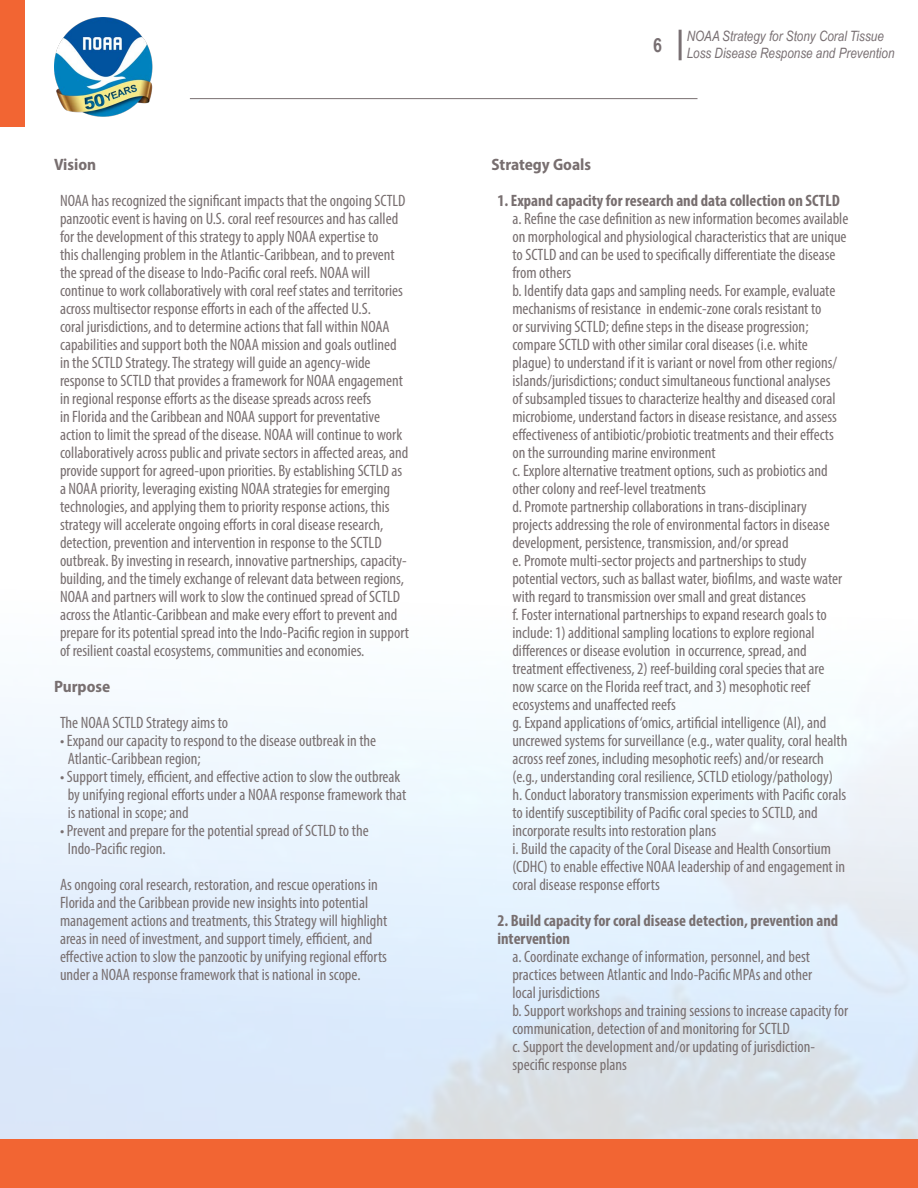
<style>
.page{position:relative;width:918px;height:1188px;background:#fff}
.page>*{position:absolute;margin:0;border:0;box-sizing:border-box;transform-origin:0 0}
.t1{font:700 19.5px "Arial Narrow";color:#786f72}
.SubStrategies{font:condensed 16.5px/18px "Myriad Pro";color:#786f70}
.t2{font:700 condensed 16.5px/18px "Myriad Pro";color:#786f70}
.t3{font:700 semi-condensed 16.5px "Myriad Pro";color:#786f70}
.t4{font:italic 14.25px/16.5px "Arial Narrow";color:#786f72}
</style>
<div class="page">
<img style="left:54px;top:18px;width:99px;height:99px">
<hr style="left:679px;top:30px;width:3px;height:30px;background:#786f72">
<div style="left:1px;top:1139px;width:917px;height:49px;background:#f26533"></div>
<hr style="left:190px;top:98px;width:507px;height:1px;background:#786f70">
<div style="left:0;top:1px;width:25px;height:126px;background:#f26533"></div>
<p class="t3" style="left:54px;top:154px;width:44px">Vision</p>
<p class="SubStrategies" style="left:60px;top:191px;width:351px">NOAA has recognized the significant impacts that the ongoing SCTLD panzootic event is having on U.S. coral reef resources and has called for the development of this strategy to apply NOAA expertise to<br>this challenging problem in the Atlantic-Caribbean, and to prevent the spread of the disease to Indo-Pacific coral reefs. NOAA will continue to work collaboratively with coral reef states and territories across multisector response efforts in each of the affected U.S.<br>coral jurisdictions, and to determine actions that fall within NOAA capabilities and support both the NOAA mission and goals outlined in the SCTLD Strategy. The strategy will guide an agency-wide response to SCTLD that provides a framework for NOAA engagement in regional response efforts as the disease spreads across reefs<br>in Florida and the Caribbean and NOAA support for preventative action to limit the spread of the disease. NOAA will continue to work collaboratively across public and private sectors in affected areas, and provide support for agreed-upon priorities. By establishing SCTLD as a NOAA priority, leveraging existing NOAA strategies for emerging technologies, and applying them to priority response actions, this strategy will accelerate ongoing efforts in coral disease research, detection, prevention and intervention in response to the SCTLD outbreak. By investing in research, innovative partnerships, capacity&shy;building, and the timely exchange of relevant data between regions, NOAA and partners will work to slow the continued spread of SCTLD across the Atlantic-Caribbean and make every effort to prevent and prepare for its potential spread into the Indo-Pacific region in support of resilient coastal ecosystems, communities and economies.</p>
<p class="t3" style="left:54px;top:676px;width:58px">Purpose</p>
<p class="SubStrategies" style="left:60px;top:713px;width:170px">The NOAA SCTLD Strategy aims to</p>
<p class="SubStrategies" style="left:68px;top:731px;width:310px;text-indent:-8px">• Expand our capacity to respond to the disease outbreak in the<br>Atlantic-Caribbean region;</p>
<p class="SubStrategies" style="left:68px;top:767px;width:340px;text-indent:-8px">• Support timely, efficient, and effective action to slow the outbreak by unifying regional efforts under a NOAA response framework that is national in scope; and</p>
<p class="SubStrategies" style="left:68px;top:821px;width:302px;text-indent:-8px">• Prevent and prepare for the potential spread of SCTLD to the<br>Indo-Pacific region.</p>
<p class="SubStrategies" style="left:60px;top:875px;width:329px">As ongoing coral research, restoration, and rescue operations in Florida and the Caribbean provide new insights into potential management actions and treatments, this Strategy will highlight areas in need of investment, and support timely, efficient, and effective action to slow the panzootic by unifying regional efforts under a NOAA response framework that is national in scope.</p>
<p class="t1" style="left:653px;top:30px;width:10px">6</p>
<p class="t4" style="left:687px;top:28px;width:209px">NOAA Strategy for Stony Coral Tissue<br>Loss Disease Response and Prevention</p>
<p class="t3" style="left:491px;top:154px;width:101px">Strategy Goals</p>
<p class="t2" style="left:497px;top:191px;width:344px">1. Expand capacity for research and data collection on SCTLD</p>
<p class="SubStrategies" style="left:512px;top:209px;width:338px">a. Refine the case definition as new information becomes available on morphological and physiological characteristics that are unique to SCTLD and can be used to specifically differentiate the disease from others</p>
<p class="SubStrategies" style="left:512px;top:281px;width:326px">b. Identify data gaps and sampling needs. For example, evaluate mechanisms of resistance in endemic-zone corals resistant to<br>or surviving SCTLD; define steps in the disease progression; compare SCTLD with other similar coral diseases (i.e. white plague) to understand if it is variant or novel from other regions/ islands/jurisdictions; conduct simultaneous functional analyses of subsampled tissues to characterize healthy and diseased coral microbiome, understand factors in disease resistance, and assess effectiveness of antibiotic/probiotic treatments and their effects on the surrounding marine environment</p>
<p class="SubStrategies" style="left:512px;top:461px;width:317px">c. Explore alternative treatment options, such as probiotics and other colony and reef-level treatments</p>
<p class="SubStrategies" style="left:512px;top:497px;width:319px">d. Promote partnership collaborations in trans-disciplinary projects addressing the role of environmental factors in disease development, persistence, transmission, and/or spread</p>
<p class="SubStrategies" style="left:512px;top:551px;width:331px">e. Promote multi-sector projects and partnerships to study potential vectors, such as ballast water, biofilms, and waste water with regard to transmission over small and great distances</p>
<p class="SubStrategies" style="left:512px;top:605px;width:316px">f. Foster international partnerships to expand research goals to include: 1) additional sampling locations to explore regional differences or disease evolution in occurrence, spread, and treatment effectiveness, 2) reef-building coral species that are now scarce on the Florida reef tract, and 3) mesophotic reef ecosystems and unaffected reefs</p>
<p class="SubStrategies" style="left:512px;top:713px;width:337px">g. Expand applications of ‘omics, artificial intelligence (AI), and uncrewed systems for surveillance (e.g., water quality, coral health across reef zones, including mesophotic reefs) and/or research (e.g., understanding coral resilience, SCTLD etiology/pathology)</p>
<p class="SubStrategies" style="left:512px;top:785px;width:335px">h. Conduct laboratory transmission experiments with Pacific corals to identify susceptibility of Pacific coral species to SCTLD, and incorporate results into restoration plans</p>
<p class="SubStrategies" style="left:512px;top:839px;width:334px">i. Build the capacity of the Coral Disease and Health Consortium (CDHC) to enable effective NOAA leadership of and engagement in coral disease response efforts</p>
<p class="t2" style="left:497px;top:911px;width:342px">2. Build capacity for coral disease detection, prevention and intervention</p>
<p class="SubStrategies" style="left:512px;top:947px;width:301px">a. Coordinate exchange of information, personnel, and best practices between Atlantic and Indo-Pacific MPAs and other local jurisdictions</p>
<p class="SubStrategies" style="left:512px;top:1001px;width:337px">b. Support workshops and training sessions to increase capacity for communication, detection of and monitoring for SCTLD</p>
<p class="SubStrategies" style="left:512px;top:1037px;width:304px">c. Support the development and/or updating of jurisdiction&shy;specific response plans</p>
</div>
